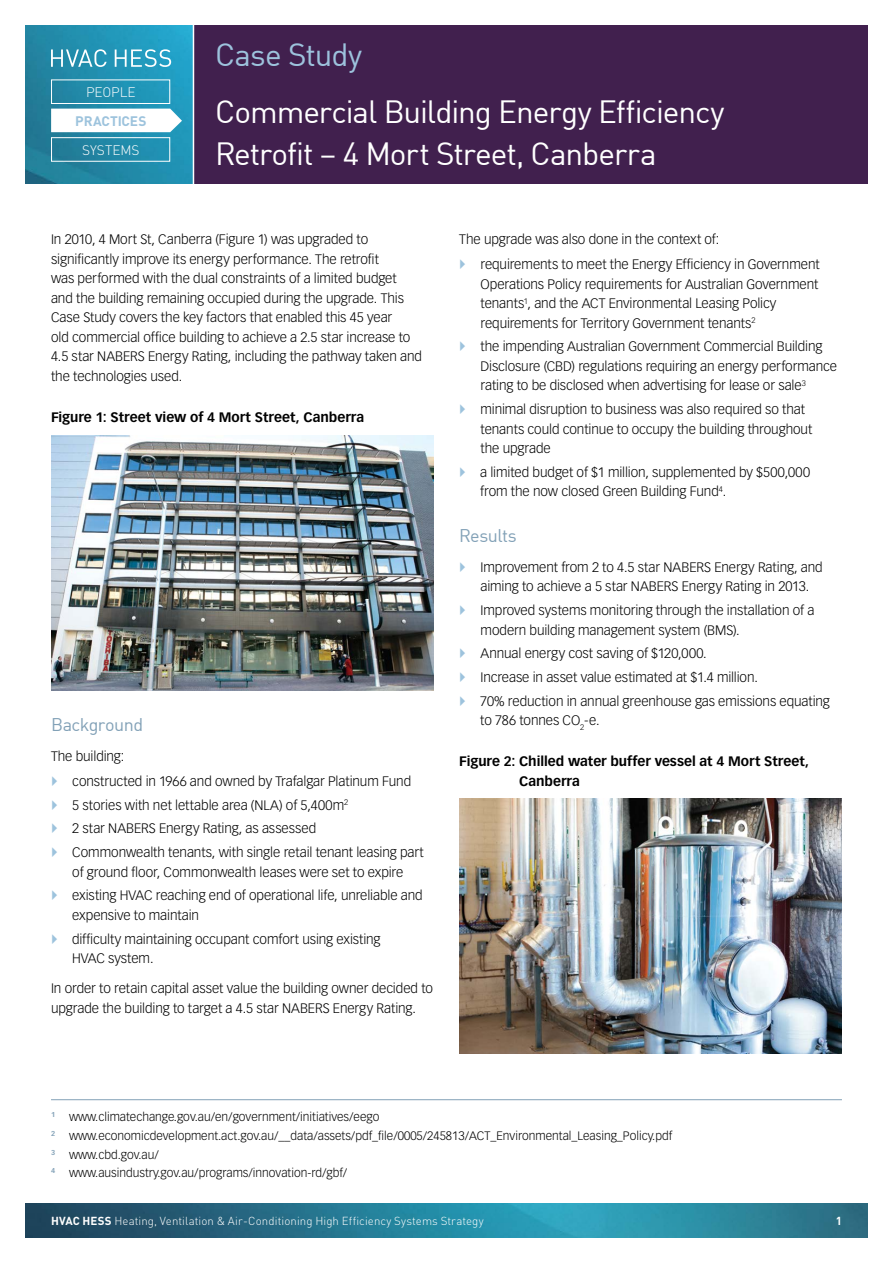
<style>
.page{position:relative;width:893px;height:1263px;background:#fff}
.page>*{position:absolute;margin:0;border:0;box-sizing:border-box;transform-origin:0 0}
.t1{font:31.5px/42px "DIN";letter-spacing:-.035em;color:#fff}
.t2{font:31.5px "DIN";letter-spacing:-.03em;color:#9dc3dd}
.t3{font:18px "DIN";letter-spacing:-.03em;color:#82a1b7}
.t4{font:300 13.65px "DINOT";letter-spacing:-.005em;color:#fff}
.t5{font:700 13.65px "DINOT";letter-spacing:-.01em;color:#9dc3dd}
.t6{font:300 13.5px/19.5px "Vectora LT Std";letter-spacing:-.005em;color:#000}
.t7{font:700 13.5px/19.5px "Vectora LT Std";color:#000}
.t8{font:300 12px/18.6px "Vectora LT Std";color:#000}
.t9{font:300 11.55px "DINOT";letter-spacing:.005em;color:#fff}
.t10{font:700 11.55px "DINOT";color:#fff}
.s1{font-weight:700}
</style>
<div class="page">
<img style="left:26px;top:1203px;width:841px;height:34px">
<hr style="left:51px;top:1099px;width:791px;height:1px;background:#82a1b7">
<img style="left:26px;top:26px;width:167px;height:158px">
<div style="left:193px;top:26px;width:674px;height:158px;background:#41204e"></div>
<svg style="left:115px;top:49px;width:56px;height:18px"></svg>
<svg style="left:51px;top:49px;width:56px;height:18px"></svg>
<svg style="left:51px;top:109px;width:131px;height:23px"></svg>
<div style="left:51px;top:137px;width:119px;height:25px;border:1px solid #fff"></div>
<div style="left:51px;top:79px;width:119px;height:25px;border:1px solid #fff"></div>
<hr style="left:193px;top:0;width:1px;height:209px;background:#fff">
<img style="left:51px;top:435px;width:383px;height:255px">
<img style="left:459px;top:798px;width:383px;height:256px">
<p class="t4" style="left:86px;top:83px;width:51px">PEOPLE</p>
<p class="t5" style="left:75px;top:112px;width:73px">PRACTICES</p>
<p class="t4" style="left:82px;top:141px;width:59px">SYSTEMS</p>
<h1 class="t2" style="left:215px;top:35px;width:149px">Case Study</h1>
<h1 class="t1" style="left:215px;top:90px;width:511px">Commercial Building Energy Efficiency<br>Retrofit – 4 Mort Street, Canberra</h1>
<p class="t6" style="left:51px;top:230px;width:373px">In 2010, 4 Mort St, Canberra (Figure 1) was upgraded to significantly improve its energy performance. The retrofit<br>was performed with the dual constraints of a limited budget<br>and the building remaining occupied during the upgrade. This Case Study covers the key factors that enabled this 45 year<br>old commercial office building to achieve a 2.5 star increase to 4.5 star NABERS Energy Rating, including the pathway taken and the technologies used.</p>
<p class="t7" style="left:51px;top:407px;width:315px">Figure 1: Street view of 4 Mort Street, Canberra</p>
<h2 class="t3" style="left:51px;top:713px;width:94px">Background</h2>
<p class="t6" style="left:72px;top:744px;width:353px;line-height:24px;text-indent:-21px">The building:<br>constructed in 1966 and owned by Trafalgar Platinum Fund<br>5 stories with net lettable area (NLA) of 5,400m<sup>2<br></sup>2 star NABERS Energy Rating, as assessed<br>Commonwealth tenants, with single retail tenant leasing part</p>
<p class="t6" style="left:72px;top:860px;width:352px;line-height:23.7px">of ground floor, Commonwealth leases were set to expire existing HVAC reaching end of operational life, unreliable and</p>
<p class="t6" style="left:72px;top:903px;width:310px;line-height:23.7px">expensive to maintain<br>difficulty maintaining occupant comfort using existing</p>
<p class="t6" style="left:72px;top:949px;width:83px">HVAC system.</p>
<p class="t6" style="left:51px;top:979px;width:383px">In order to retain capital asset value the building owner decided to upgrade the building to target a 4.5 star NABERS Energy Rating.</p>
<p class="t6" style="left:480px;top:227px;width:341px;line-height:24.8px;text-indent:-21px">The upgrade was also done in the context of:<br>requirements to meet the Energy Efficiency in Government</p>
<p class="t6" style="left:480px;top:274px;width:339px">Operations Policy requirements for Australian Government tenants<sup>1</sup>, and the ACT Environmental Leasing Policy requirements for Territory Government tenants<sup>2</sup></p>
<p class="t6" style="left:480px;top:337px;width:358px">the impending Australian Government Commercial Building<br>Disclosure (CBD) regulations requiring an energy performance rating to be disclosed when advertising for lease or sale<sup>3</sup></p>
<p class="t6" style="left:480px;top:400px;width:333px">minimal disruption to business was also required so that tenants could continue to occupy the building throughout the upgrade</p>
<p class="t6" style="left:480px;top:463px;width:331px">a limited budget of $1 million, supplemented by $500,000 from the now closed Green Building Fund<sup>4</sup>.</p>
<h2 class="t3" style="left:459px;top:524px;width:59px">Results</h2>
<p class="t6" style="left:480px;top:557px;width:344px">Improvement from 2 to 4.5 star NABERS Energy Rating, and aiming to achieve a 5 star NABERS Energy Rating in 2013.</p>
<p class="t6" style="left:480px;top:601px;width:335px">Improved systems monitoring through the installation of a modern building management system (BMS).</p>
<p class="t6" style="left:480px;top:642px;width:351px;line-height:23.7px">Annual energy cost saving of $120,000.<br>Increase in asset value estimated at $1.4 million.<br>70% reduction in annual greenhouse gas emissions equating</p>
<p class="t6" style="left:480px;top:711px;width:121px">to 786 tonnes CO<sub>2</sub>-e.</p>
<p class="t7" style="left:519px;top:752px;width:291px;text-indent:-60px">Figure 2: Chilled water buffer vessel at 4 Mort Street,<br>Canberra</p>
<p class="t8" style="left:51px;top:1108px;width:623px"><sup>1</sup> www.climatechange.gov.au/en/government/initiatives/eego<br><sup>2</sup> www.economicdevelopment.act.gov.au/__data/assets/pdf_file/0005/245813/ACT_Environmental_Leasing_Policy.pdf <sup>3</sup> www.cbd.gov.au/<br><sup>4</sup> www.ausindustry.gov.au/programs/innovation-rd/gbf/</p>
<p class="t9" style="left:51px;top:1213px;width:434px"><span class="s1">HVAC HESS</span> Heating, Ventilation &amp; Air-Conditioning High Efficiency Systems Strategy</p>
<p class="t10" style="left:836px;top:1213px;width:8px">1</p>
</div>
